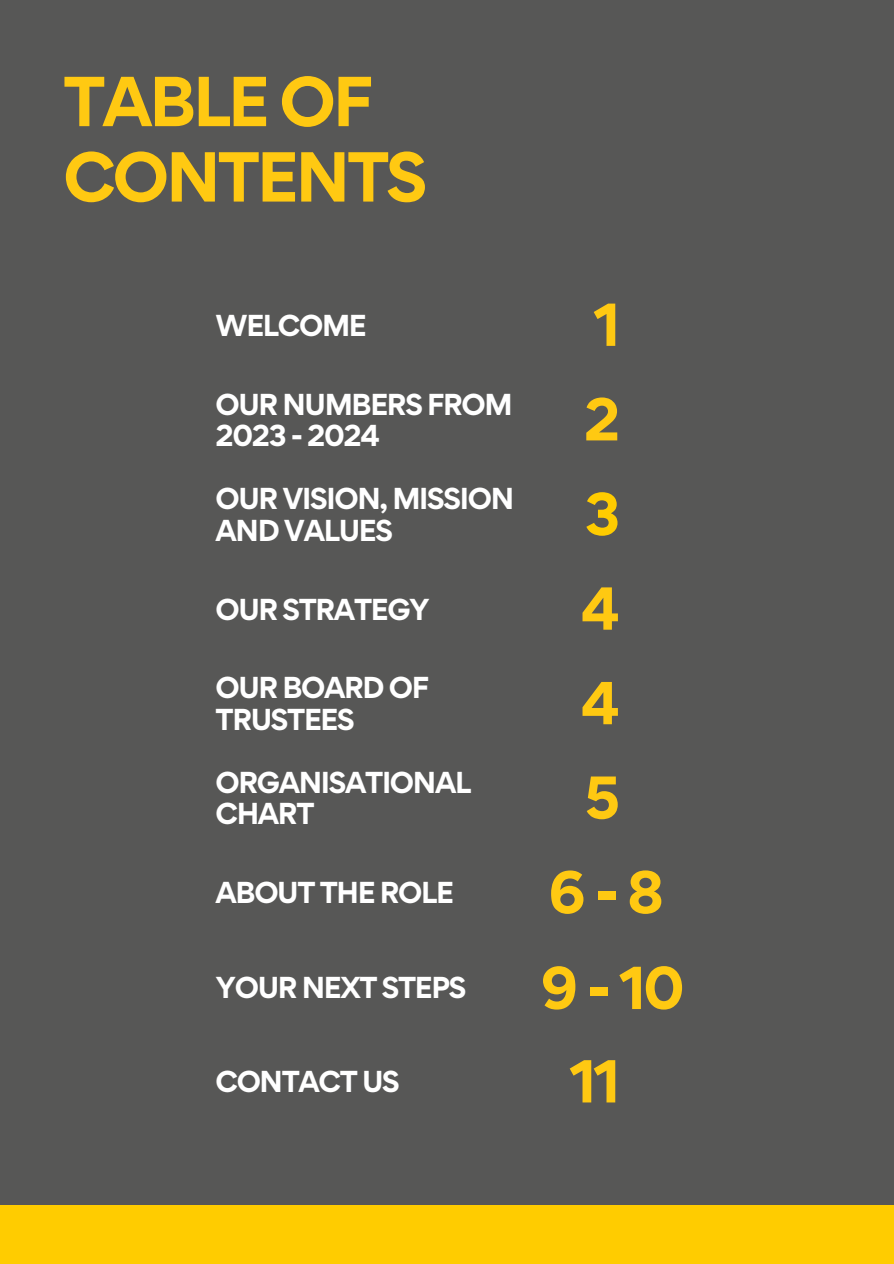
<style>
.page{position:relative;width:894px;height:1264px;background:#fff}
.page>*{position:absolute;margin:0;border:0;box-sizing:border-box;transform-origin:0 0}
.t1{font:700 63px/75.3px "Gordita";letter-spacing:-.05em;color:#ffc912}
.t2{font:700 54px "Gordita";color:#ffc912}
.t3{font:700 54px "Gordita";color:#fc0}
.t4{font:700 27px/31.5px "Gordita";letter-spacing:-.05em;color:#fff}
</style>
<div class="page">
<div style="left:0;top:0;width:893px;height:1263px;background:#575756"></div>
<div style="left:0;top:1204px;width:893px;height:59px;background:#fc0"></div>
<h1 class="t1" style="left:63px;top:63px;width:366px">TABLE OF<br>CONTENTS</h1>
<p class="t4" style="left:215px;top:309px;width:153px">WELCOME</p>
<p class="t2" style="left:593px;top:288px;width:28px">1</p>
<p class="t4" style="left:215px;top:388px;width:299px">OUR NUMBERS FROM<br>2023 - 2024</p>
<p class="t4" style="left:215px;top:482px;width:300px">OUR VISION, MISSION<br>AND VALUES</p>
<p class="t4" style="left:215px;top:593px;width:216px">OUR STRATEGY</p>
<p class="t4" style="left:215px;top:672px;width:215px">OUR BOARD OF<br>TRUSTEES</p>
<p class="t4" style="left:215px;top:766px;width:257px">ORGANISATIONAL<br>CHART</p>
<p class="t4" style="left:215px;top:876px;width:240px">ABOUT THE ROLE</p>
<h2 class="t4" style="left:215px;top:971px;width:252px">YOUR NEXT STEPS</h2>
<p class="t2" style="left:583px;top:383px;width:38px">2</p>
<p class="t3" style="left:584px;top:477px;width:37px">3</p>
<p class="t2" style="left:580px;top:572px;width:41px">4</p>
<p class="t2" style="left:580px;top:666px;width:41px">4</p>
<p class="t2" style="left:584px;top:761px;width:37px">5</p>
<p class="t2" style="left:548px;top:855px;width:117px">6 - 8</p>
<p class="t2" style="left:540px;top:951px;width:146px">9 - 10</p>
<p class="t4" style="left:215px;top:1065px;width:186px">CONTACT US</p>
<h2 class="t2" style="left:569px;top:1044px;width:52px">11</h2>
</div>
